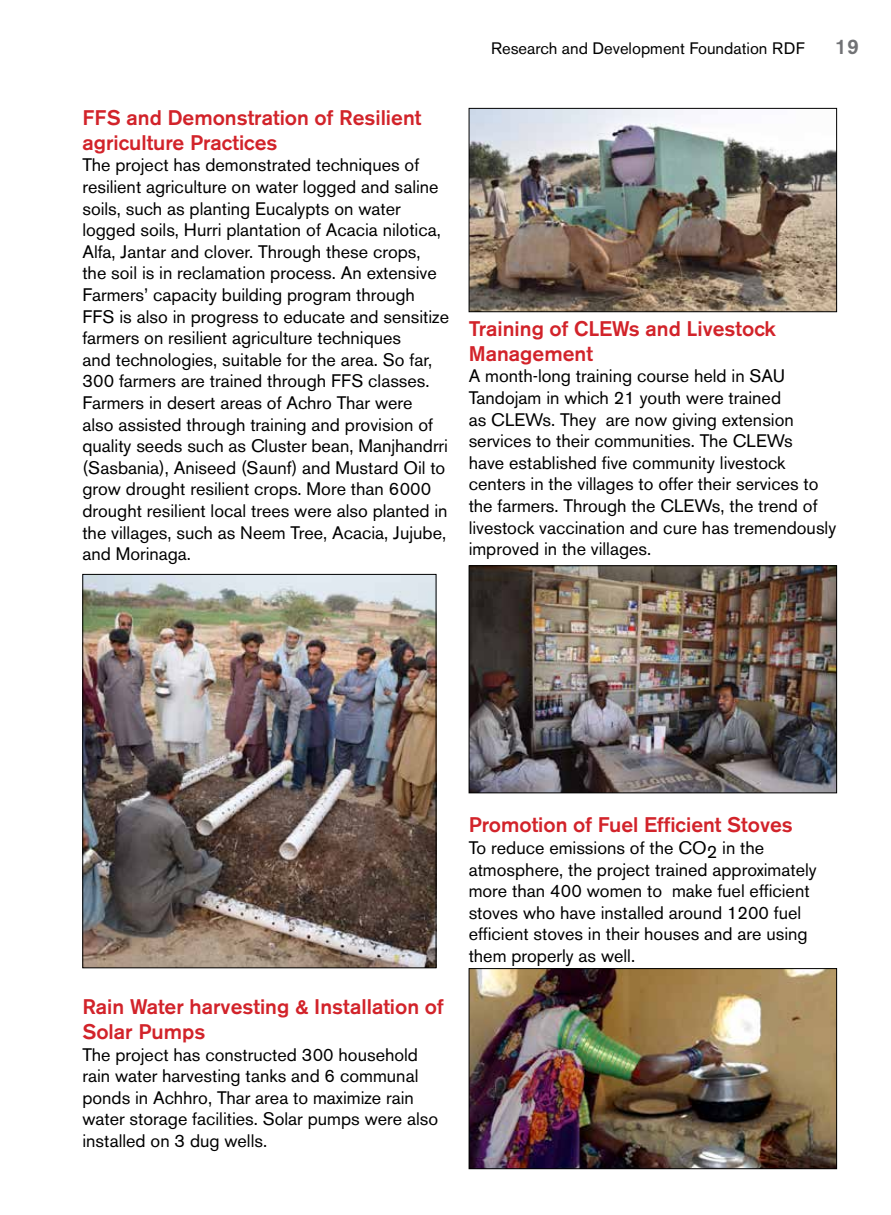
<style>
.page{position:relative;width:891px;height:1215px;background:#fff}
.page>*{position:absolute;margin:0;border:0;box-sizing:border-box;transform-origin:0 0}
.t1{font:500 21px/25.2px "Akzidenz Grotesk BE";color:#d2232a}
.t2{font:500 21px "Akzidenz Grotesk BE";color:#717275}
.t3{font:18px/21.6px "Akzidenz Grotesk BE";color:#000}
.t4{font:16.5px "Akzidenz Grotesk BE";color:#000}
</style>
<div class="page">
<img style="left:84px;top:576px;width:350px;height:390px">
<div style="left:82px;top:574px;width:354px;height:394px;border:1px solid #000"></div>
<img style="left:471px;top:567px;width:364px;height:224px">
<div style="left:469px;top:565px;width:368px;height:228px;border:1px solid #000"></div>
<img style="left:471px;top:970px;width:364px;height:197px">
<div style="left:469px;top:968px;width:368px;height:201px;border:1px solid #000"></div>
<img style="left:471px;top:110px;width:364px;height:200px">
<div style="left:469px;top:108px;width:368px;height:204px;border:1px solid #000"></div>
<p class="t4" style="left:491px;top:38px;width:315px">Research and Development Foundation RDF</p>
<p class="t2" style="left:835px;top:34px;width:26px">19</p>
<p class="t1" style="left:82px;top:105px;width:341px">FFS and Demonstration of Resilient agriculture Practices</p>
<p class="t3" style="left:82px;top:154px;width:368px">The project has demonstrated techniques of resilient agriculture on water logged and saline soils, such as planting Eucalypts on water logged soils, Hurri plantation of Acacia nilotica, Alfa, Jantar and clover. Through these crops, the soil is in reclamation process. An extensive Farmers’ capacity building program through FFS is also in progress to educate and sensitize farmers on resilient agriculture techniques<br>and technologies, suitable for the area. So far, 300 farmers are trained through FFS classes.<br>Farmers in desert areas of Achro Thar were<br>also assisted through training and provision of quality seeds such as Cluster bean, Manjhandrri (Sasbania), Aniseed (Saunf) and Mustard Oil to grow drought resilient crops. More than 6000 drought resilient local trees were also planted in the villages, such as Neem Tree, Acacia, Jujube, and Morinaga.</p>
<p class="t1" style="left:469px;top:315px;width:309px">Training of CLEWs and Livestock<br>Management</p>
<p class="t3" style="left:469px;top:365px;width:369px">A month-long training course held in SAU Tandojam in which 21 youth were trained<br>as CLEWs. They are now giving extension services to their communities. The CLEWs<br>have established five community livestock centers in the villages to offer their services to the farmers. Through the CLEWs, the trend of livestock vaccination and cure has tremendously improved in the villages.</p>
<p class="t1" style="left:82px;top:994px;width:363px">Rain Water harvesting &amp; Installation of<br>Solar Pumps</p>
<p class="t3" style="left:82px;top:1044px;width:357px">The project has constructed 300 household rain water harvesting tanks and 6 communal ponds in Achhro, Thar area to maximize rain water storage facilities. Solar pumps were also installed on 3 dug wells.</p>
<p class="t1" style="left:469px;top:812px;width:326px">Promotion of Fuel Efficient Stoves</p>
<p class="t3" style="left:469px;top:837px;width:350px">To reduce emissions of the CO2 in the atmosphere, the project trained approximately more than 400 women to make fuel efficient stoves who have installed around 1200 fuel efficient stoves in their houses and are using them properly as well.</p>
</div>
